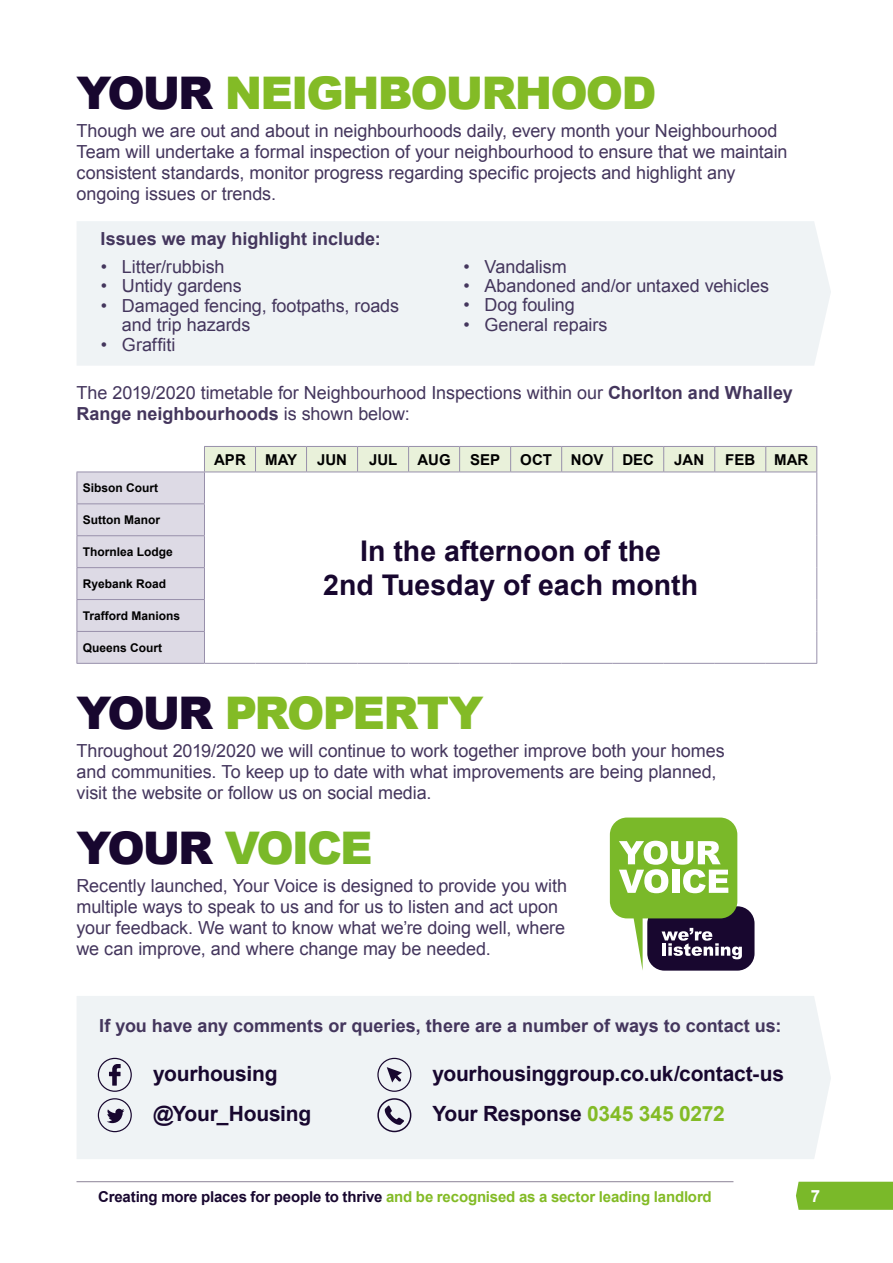
<style>
.page{position:relative;width:893px;height:1263px;background:#fff}
.page>*{position:absolute;margin:0;border:0;box-sizing:border-box;transform-origin:0 0}
.t1{font:900 45px "Arial";letter-spacing:-.045em;color:#83bb26}
.t2{font:900 45px "Arial";letter-spacing:-.05em;color:#7ab929}
.t3{font:700 28.5px/34.2px "Arial";color:#18072f;text-align:center}
.t4{font:700 21px/40.5px "Arial";letter-spacing:-.01em;color:#18072f}
.t5{font:18px/21px "Arial";letter-spacing:-.005em;color:#44365d}
.t6{font:700 18px "Arial";color:#44365d}
.t7{font:700 16.8px "Arial";color:#fff}
.t8{font:700 15px "Arial";letter-spacing:-.01em;color:#83bb26}
.t9{font:700 15px "Arial";color:#000}
.t10{font:700 12px "Arial";color:#000}
.s1{color:#18072f}
.s2{font-weight:700}
.s3{color:#83bb26}
</style>
<div class="page">
<div style="left:77px;top:221px;width:754px;height:145px;background:#eff3f5"></div>
<div style="left:77px;top:996px;width:754px;height:163px;background:#eff3f5"></div>
<div style="left:377px;top:1098px;width:34px;height:34px;border:2px solid #18072f;border-radius:50%"></div>
<svg style="left:385px;top:1105px;width:19px;height:20px"></svg>
<div style="left:796px;top:1182px;width:97px;height:28px;background:#7ab929"></div>
<hr style="left:76px;top:1181px;width:657px;height:1px;background:#18072f">
<div style="left:647px;top:906px;width:107px;height:65px;background:#18072f;border-radius:17px"></div>
<svg style="left:610px;top:817px;width:132px;height:154px"></svg>
<div style="left:98px;top:1058px;width:34px;height:34px;border:1px solid #18072f;border-radius:50%"></div>
<svg style="left:109px;top:1064px;width:12px;height:21px"></svg>
<div style="left:98px;top:1098px;width:34px;height:34px;border:1px solid #18072f;border-radius:50%"></div>
<svg style="left:107px;top:1109px;width:17px;height:14px"></svg>
<div style="left:377px;top:1058px;width:34px;height:34px;border:1px solid #18072f;border-radius:50%"></div>
<svg style="left:387px;top:1067px;width:15px;height:15px"></svg>
<svg style="left:77px;top:446px;width:740px;height:217px"></svg>
<hr style="left:77px;top:472px;width:127px;height:1px;background:#9890ab">
<hr style="left:77px;top:472px;width:1px;height:31px;background:#9890ab">
<hr style="left:204px;top:472px;width:51px;height:1px;background:#9890ab">
<hr style="left:204px;top:472px;width:1px;height:31px;background:#9890ab">
<hr style="left:255px;top:472px;width:52px;height:1px;background:#9890ab">
<hr style="left:307px;top:472px;width:51px;height:1px;background:#9890ab">
<hr style="left:358px;top:472px;width:51px;height:1px;background:#9890ab">
<hr style="left:409px;top:472px;width:51px;height:1px;background:#9890ab">
<hr style="left:460px;top:472px;width:51px;height:1px;background:#9890ab">
<hr style="left:511px;top:472px;width:51px;height:1px;background:#9890ab">
<hr style="left:562px;top:472px;width:51px;height:1px;background:#9890ab">
<hr style="left:613px;top:472px;width:51px;height:1px;background:#9890ab">
<hr style="left:664px;top:472px;width:51px;height:1px;background:#9890ab">
<hr style="left:715px;top:472px;width:51px;height:1px;background:#9890ab">
<hr style="left:766px;top:472px;width:51px;height:1px;background:#9890ab">
<hr style="left:816px;top:472px;width:1px;height:32px;background:#9890ab">
<hr style="left:77px;top:503px;width:128px;height:1px;background:#9890ab">
<hr style="left:77px;top:504px;width:1px;height:31px;background:#9890ab">
<hr style="left:204px;top:504px;width:1px;height:31px;background:#9890ab">
<hr style="left:816px;top:504px;width:1px;height:32px;background:#9890ab">
<hr style="left:77px;top:535px;width:128px;height:1px;background:#9890ab">
<hr style="left:77px;top:536px;width:1px;height:31px;background:#9890ab">
<hr style="left:204px;top:536px;width:1px;height:31px;background:#9890ab">
<hr style="left:816px;top:536px;width:1px;height:32px;background:#9890ab">
<hr style="left:77px;top:567px;width:128px;height:1px;background:#9890ab">
<hr style="left:77px;top:568px;width:1px;height:31px;background:#9890ab">
<hr style="left:204px;top:568px;width:1px;height:31px;background:#9890ab">
<hr style="left:816px;top:568px;width:1px;height:31px;background:#9890ab">
<hr style="left:77px;top:599px;width:128px;height:1px;background:#9890ab">
<hr style="left:77px;top:600px;width:1px;height:31px;background:#9890ab">
<hr style="left:204px;top:600px;width:1px;height:31px;background:#9890ab">
<hr style="left:816px;top:599px;width:1px;height:32px;background:#9890ab">
<hr style="left:77px;top:631px;width:128px;height:1px;background:#9890ab">
<hr style="left:77px;top:632px;width:1px;height:31px;background:#9890ab">
<hr style="left:204px;top:632px;width:1px;height:31px;background:#9890ab">
<hr style="left:816px;top:631px;width:1px;height:32px;background:#9890ab">
<hr style="left:77px;top:663px;width:127px;height:1px;background:#9890ab">
<hr style="left:204px;top:663px;width:51px;height:1px;background:#9890ab">
<hr style="left:255px;top:663px;width:52px;height:1px;background:#9890ab">
<hr style="left:307px;top:663px;width:51px;height:1px;background:#9890ab">
<hr style="left:358px;top:663px;width:51px;height:1px;background:#9890ab">
<hr style="left:409px;top:663px;width:51px;height:1px;background:#9890ab">
<hr style="left:460px;top:663px;width:51px;height:1px;background:#9890ab">
<hr style="left:511px;top:663px;width:51px;height:1px;background:#9890ab">
<hr style="left:562px;top:663px;width:51px;height:1px;background:#9890ab">
<hr style="left:613px;top:663px;width:51px;height:1px;background:#9890ab">
<hr style="left:664px;top:663px;width:51px;height:1px;background:#9890ab">
<hr style="left:715px;top:663px;width:51px;height:1px;background:#9890ab">
<hr style="left:766px;top:663px;width:51px;height:1px;background:#9890ab">
<h1 class="t1" style="left:77px;top:60px;width:581px"><span class="s1">YOUR</span> NEIGHBOURHOOD</h1>
<p class="t5" style="left:77px;top:121px;width:712px">Though we are out and about in neighbourhoods daily, every month your Neighbourhood Team will undertake a formal inspection of your neighbourhood to ensure that we maintain consistent standards, monitor progress regarding specific projects and highlight any ongoing issues or trends.</p>
<p class="t6" style="left:101px;top:227px;width:282px">Issues we may highlight include:</p>
<p class="t5" style="left:101px;top:256px;width:125px">• Litter/rubbish</p>
<p class="t5" style="left:101px;top:275px;width:142px">• Untidy gardens</p>
<p class="t5" style="left:122px;top:296px;width:279px;line-height:19.5px;text-indent:-21px">• Damaged fencing, footpaths, roads and trip hazards</p>
<p class="t5" style="left:101px;top:334px;width:76px">• Graffiti</p>
<p class="t5" style="left:463px;top:256px;width:105px">• Vandalism</p>
<p class="t5" style="left:463px;top:275px;width:307px">• Abandoned and/or untaxed vehicles</p>
<p class="t5" style="left:463px;top:295px;width:113px">• Dog fouling</p>
<p class="t5" style="left:463px;top:314px;width:146px">• General repairs</p>
<p class="t5" style="left:77px;top:383px;width:718px">The 2019/2020 timetable for Neighbourhood Inspections within our <span class="s2">Chorlton and Whalley<br>Range neighbourhoods</span> is shown below:</p>
<p class="t10" style="left:83px;top:480px;width:77px">Sibson Court</p>
<p class="t10" style="left:83px;top:512px;width:79px">Sutton Manor</p>
<p class="t10" style="left:83px;top:544px;width:92px">Thornlea Lodge</p>
<p class="t10" style="left:83px;top:576px;width:85px">Ryebank Road</p>
<p class="t10" style="left:83px;top:608px;width:99px">Trafford Manions</p>
<p class="t10" style="left:83px;top:640px;width:81px">Queens Court</p>
<p class="t9" style="left:214px;top:449px;width:33px">APR</p>
<p class="t9" style="left:265px;top:449px;width:33px">MAY</p>
<p class="t9" style="left:317px;top:449px;width:31px">JUN</p>
<p class="t9" style="left:369px;top:449px;width:30px">JUL</p>
<p class="t9" style="left:417px;top:449px;width:35px">AUG</p>
<p class="t9" style="left:470px;top:449px;width:32px">SEP</p>
<p class="t9" style="left:520px;top:449px;width:33px">OCT</p>
<p class="t9" style="left:571px;top:449px;width:34px">NOV</p>
<p class="t9" style="left:622px;top:449px;width:33px">DEC</p>
<p class="t9" style="left:674px;top:449px;width:31px">JAN</p>
<p class="t9" style="left:725px;top:449px;width:31px">FEB</p>
<p class="t9" style="left:774px;top:449px;width:36px">MAR</p>
<h2 class="t3" style="left:323px;top:535px;width:376px">In the afternoon of the<br>2nd Tuesday of each month</h2>
<h1 class="t1" style="left:77px;top:680px;width:409px"><span class="s1">YOUR</span> PROPERTY</h1>
<p class="t5" style="left:77px;top:740px;width:650px">Throughout 2019/2020 we will continue to work together improve both your homes and communities. To keep up to date with what improvements are being planned, visit the website or follow us on social media.</p>
<h1 class="t2" style="left:77px;top:815px;width:298px"><span class="s1">YOUR</span> VOICE</h1>
<p class="t5" style="left:77px;top:875px;width:492px">Recently launched, Your Voice is designed to provide you with multiple ways to speak to us and for us to listen and act upon your feedback. We want to know what we’re doing well, where we can improve, and where change may be needed.</p>
<p class="t6" style="left:99px;top:1013px;width:684px">If you have any comments or queries, there are a number of ways to contact us:</p>
<p class="t4" style="left:153px;top:1053px;width:160px">yourhousing @Your_Housing</p>
<p class="t4" style="left:432px;top:1053px;width:353px">yourhousinggroup.co.uk/contact-us<br>Your Response <span class="s3">0345 345 0272</span></p>
<p class="t8" style="left:98px;top:1186px;width:615px"><span class="s1">Creating more places for people to thrive</span> and be recognised as a sector leading landlord</p>
<p class="t7" style="left:811px;top:1185px;width:11px">7</p>
</div>
